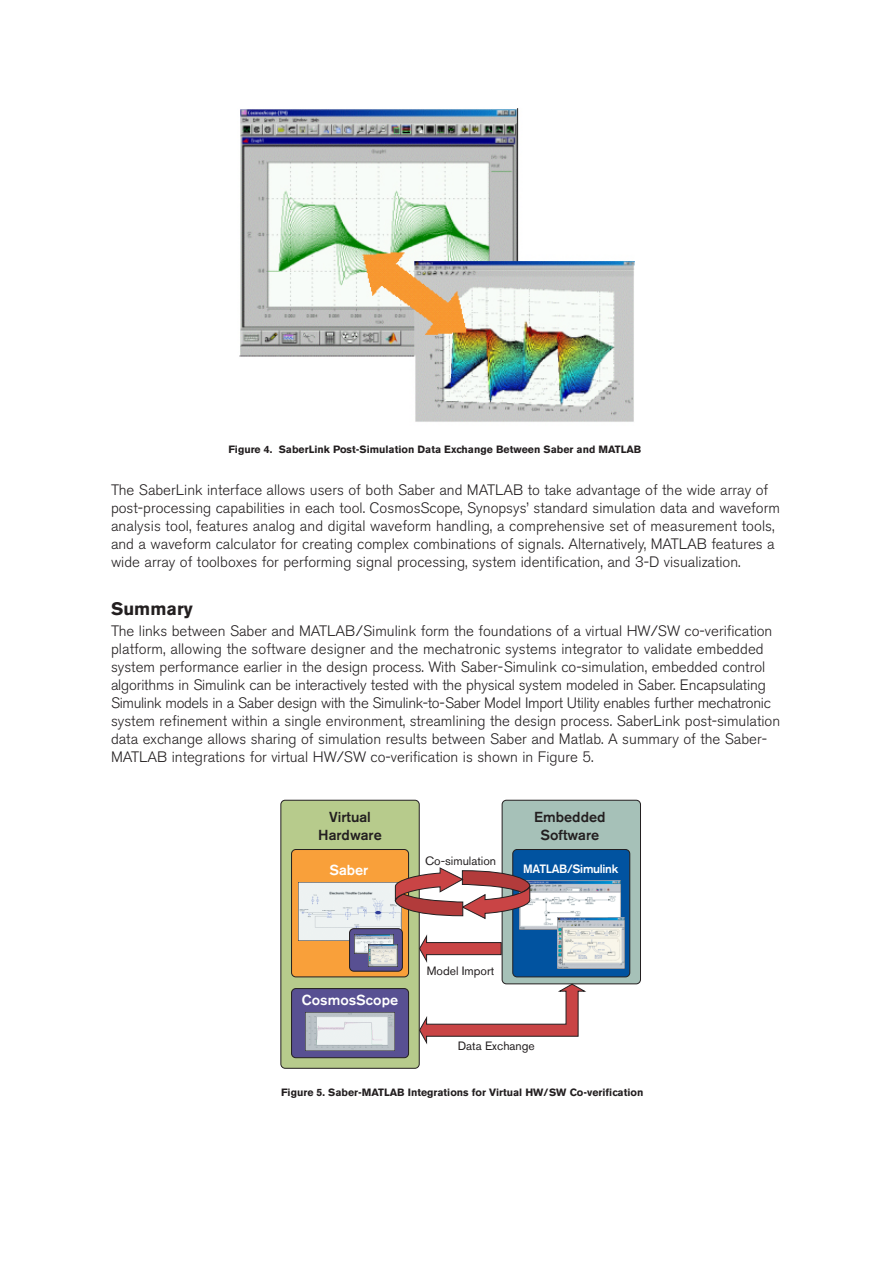
<style>
.page{position:relative;width:893px;height:1263px;background:#fff}
.page>*{position:absolute;margin:0;border:0;box-sizing:border-box;transform-origin:0 0}
.t1{font:700 18px "Akzidenz Grotesk BE";color:#231f20}
.t2{font:300 15px/18px "Akzidenz Grotesk BE";color:#231f20}
.t3{font:500 14.4px/17.4px "Akzidenz Grotesk BQ";color:#231f20;text-align:center}
.t4{font:500 14.4px "Akzidenz Grotesk BQ";color:#fff}
.t5{font:12px "Akzidenz Grotesk BQ";color:#231f20}
.t6{font:500 12px "Akzidenz Grotesk BQ";letter-spacing:-.025em;color:#fff}
.t7{font:700 10.5px "Akzidenz Grotesk BE";color:#231f20}
</style>
<div class="page">
<div style="left:281px;top:800px;width:139px;height:268px;background:#b7cb8c;border:1px solid #231f20;border-radius:4px"></div>
<div style="left:502px;top:800px;width:139px;height:184px;background:#a6c1b8;border:1px solid #231f20;border-radius:4px"></div>
<div style="left:291px;top:849px;width:118px;height:128px;background:#f9a03a;border:1px solid #231f20;border-radius:4px"></div>
<div style="left:291px;top:988px;width:118px;height:70px;background:#585092;border:1px solid #231f20;border-radius:4px"></div>
<div style="left:512px;top:849px;width:118px;height:128px;background:#0153a0;border:1px solid #231f20;border-radius:4px"></div>
<img style="left:298px;top:883px;width:104px;height:57px">
<div style="left:349px;top:928px;width:54px;height:43px;background:#585092;border:1px solid #231f20;border-radius:4px"></div>
<img style="left:354px;top:934px;width:39px;height:20px">
<img style="left:369px;top:945px;width:29px;height:22px">
<img style="left:306px;top:1012px;width:88px;height:39px">
<svg style="left:419px;top:983px;width:168px;height:62px"></svg>
<svg style="left:419px;top:934px;width:83px;height:29px"></svg>
<img style="left:519px;top:881px;width:102px;height:48px">
<svg style="left:395px;top:867px;width:136px;height:53px"></svg>
<img style="left:558px;top:918px;width:66px;height:50px">
<img style="left:239px;top:108px;width:396px;height:314px">
<p class="t7" style="left:228px;top:445px;width:414px">Figure 4. SaberLink Post-Simulation Data Exchange Between Saber and MATLAB</p>
<p class="t2" style="left:111px;top:482px;width:670px">The SaberLink interface allows users of both Saber and MATLAB to take advantage of the wide array of post-processing capabilities in each tool. CosmosScope, Synopsys’ standard simulation data and waveform analysis tool, features analog and digital waveform handling, a comprehensive set of measurement tools, and a waveform calculator for creating complex combinations of signals. Alternatively, MATLAB features a wide array of toolboxes for performing signal processing, system identification, and 3-D visualization.</p>
<p class="t1" style="left:111px;top:601px;width:83px">Summary</p>
<p class="t2" style="left:111px;top:623px;width:671px">The links between Saber and MATLAB/Simulink form the foundations of a virtual HW/SW co-verification platform, allowing the software designer and the mechatronic systems integrator to validate embedded system performance earlier in the design process. With Saber-Simulink co-simulation, embedded control algorithms in Simulink can be interactively tested with the physical system modeled in Saber. Encapsulating Simulink models in a Saber design with the Simulink-to-Saber Model Import Utility enables further mechatronic system refinement within a single environment, streamlining the design process. SaberLink post-simulation data exchange allows sharing of simulation results between Saber and Matlab. A summary of the Saber-MATLAB integrations for virtual HW/SW co-verification is shown in Figure 5.</p>
<p class="t3" style="left:318px;top:808px;width:65px">Virtual<br>Hardware</p>
<p class="t3" style="left:534px;top:808px;width:73px">Embedded<br>Software</p>
<p class="t5" style="left:425px;top:854px;width:73px">Co-simulation</p>
<p class="t6" style="left:523px;top:861px;width:97px">MATLAB/Simulink</p>
<p class="t4" style="left:329px;top:861px;width:40px">Saber</p>
<p class="t4" style="left:302px;top:991px;width:98px">CosmosScope</p>
<p class="t5" style="left:427px;top:964px;width:69px">Model Import</p>
<p class="t5" style="left:458px;top:1038px;width:79px">Data Exchange</p>
<p class="t7" style="left:281px;top:1088px;width:364px">Figure 5. Saber-MATLAB Integrations for Virtual HW/SW Co-verification</p>
</div>
